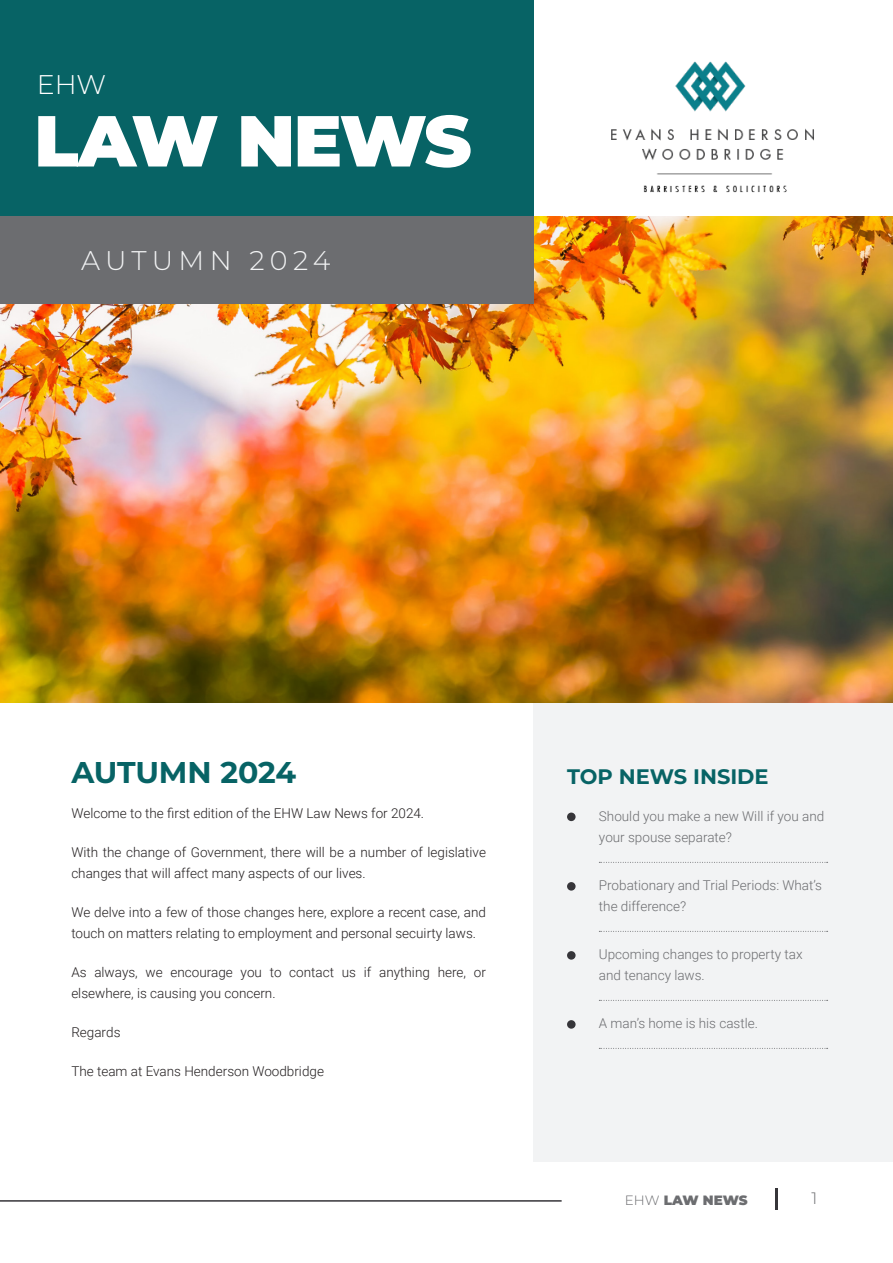
<style>
.page{position:relative;width:893px;height:1263px;background:#fff}
.page>*{position:absolute;margin:0;border:0;box-sizing:border-box;transform-origin:0 0}
.t1{font:900 72px "Montserrat";letter-spacing:-.03em;color:#fff}
.t2{font:700 30px "Montserrat";letter-spacing:-.01em;color:#076365}
.t3{font:300 27px "Montserrat";letter-spacing:.19em;color:#f2f3f4}
.t4{font:300 27px "Montserrat";color:#fff}
.Body_Text{font:700 21px "Montserrat";color:#076365}
.t5{font:300 16.5px "Montserrat";color:#6c6d70}
.Body_Text-2{font:300 13.5px/21px "Roboto";color:#231f20}
.News_Inside{font:300 13.5px/21px "Roboto";color:#6c6d70}
.t6{font:900 13.5px "Montserrat";letter-spacing:-.01em;color:#6c6d70}
.s1{font-weight:300}
</style>
<div class="page">
<hr style="left:775px;top:1188px;width:3px;height:22px;background:#363539">
<hr style="left:0;top:1200px;width:562px;height:2px;background:#363539">
<div style="left:533px;top:702px;width:360px;height:459px;background:#f2f3f4"></div>
<img style="left:0;top:216px;width:893px;height:486px">
<div style="left:567px;top:812px;width:9px;height:9px;background:#363539;border-radius:50%"></div>
<div style="left:567px;top:882px;width:9px;height:9px;background:#363539;border-radius:50%"></div>
<div style="left:567px;top:951px;width:9px;height:9px;background:#363539;border-radius:50%"></div>
<div style="left:567px;top:1020px;width:9px;height:9px;background:#363539;border-radius:50%"></div>
<div style="left:0;top:0;width:533px;height:297px;background:#076365"></div>
<div style="left:0;top:216px;width:533px;height:88px;background:#6c6d70"></div>
<img style="left:611px;top:61px;width:203px;height:132px">
<svg style="left:599px;top:862px;width:229px;height:1px"></svg>
<svg style="left:599px;top:931px;width:229px;height:1px"></svg>
<svg style="left:599px;top:1000px;width:229px;height:1px"></svg>
<svg style="left:599px;top:1048px;width:229px;height:1px"></svg>
<p class="t4" style="left:37px;top:66px;width:71px">EHW</p>
<p class="t1" style="left:34px;top:87px;width:439px">LAW NEWS</p>
<p class="t3" style="left:81px;top:242px;width:251px">AUTUMN 2024</p>
<p class="t2" style="left:71px;top:751px;width:226px">AUTUMN 2024</p>
<p class="Body_Text-2" style="left:71px;top:802px;width:354px">Welcome to the first edition of the EHW Law News for 2024.</p>
<p class="Body_Text-2" style="left:71px;top:841px;width:416px">With the change of Government, there will be a number of legislative changes that will affect many aspects of our lives.</p>
<p class="Body_Text-2" style="left:71px;top:901px;width:416px">We delve into a few of those changes here, explore a recent case, and touch on matters relating to employment and personal secuirty laws.</p>
<p class="Body_Text-2" style="left:71px;top:961px;width:416px">As always, we encourage you to contact us if anything here, or elsewhere, is causing you concern.</p>
<p class="Body_Text-2" style="left:71px;top:1021px;width:51px">Regards</p>
<p class="Body_Text-2" style="left:71px;top:1060px;width:254px">The team at Evans Henderson Woodbridge</p>
<p class="Body_Text" style="left:567px;top:761px;width:203px">TOP NEWS INSIDE</p>
<p class="News_Inside" style="left:599px;top:805px;width:227px">Should you make a new Will if you and your spouse separate?</p>
<p class="News_Inside" style="left:599px;top:874px;width:225px">Probationary and Trial Periods: What’s the difference?</p>
<p class="News_Inside" style="left:599px;top:943px;width:205px">Upcoming changes to property tax and tenancy laws.</p>
<p class="News_Inside" style="left:599px;top:1012px;width:161px">A man’s home is his castle.</p>
<p class="t6" style="left:625px;top:1190px;width:124px"><span class="s1">EHW</span> LAW NEWS</p>
<p class="t5" style="left:811px;top:1187px;width:7px">1</p>
</div>
